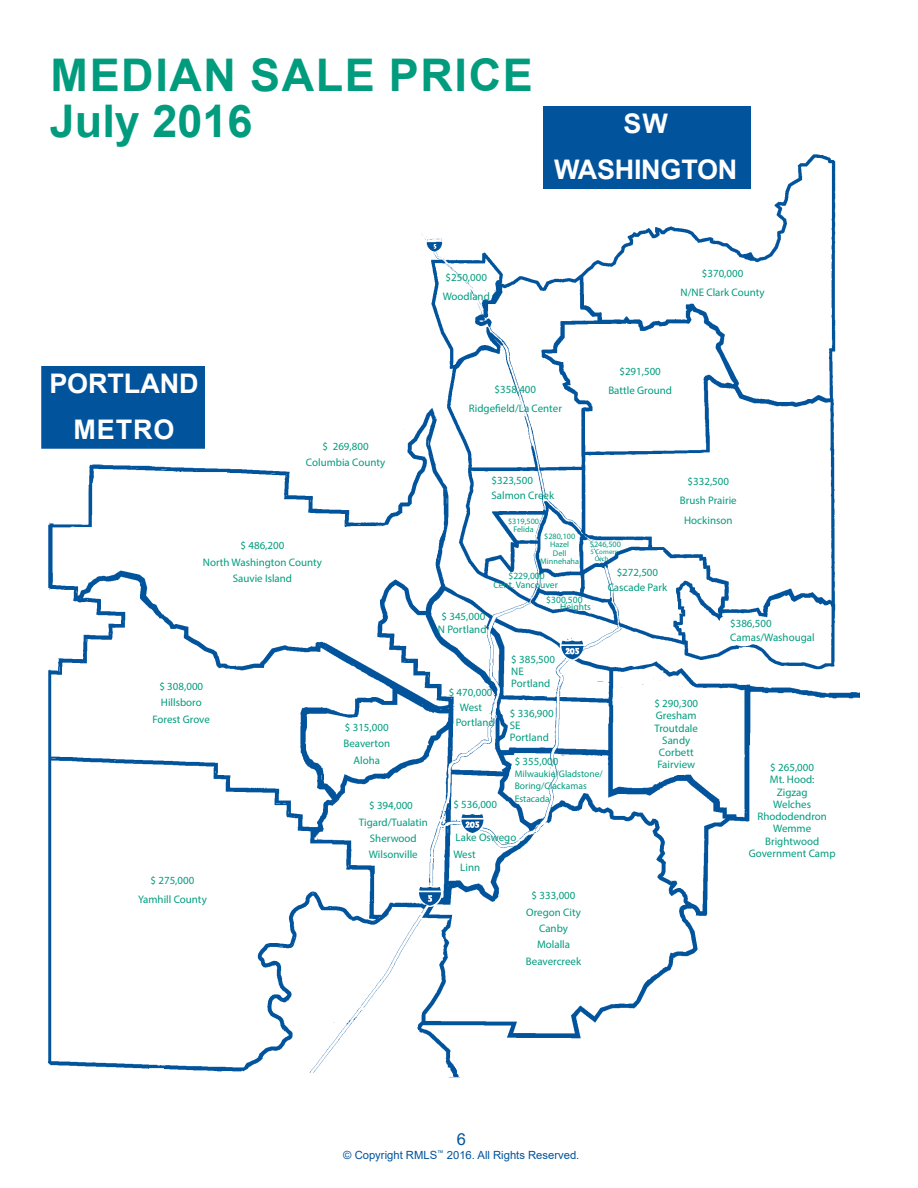
<style>
.page{position:relative;width:918px;height:1188px;background:#fff}
.page>*{position:absolute;margin:0;border:0;box-sizing:border-box;transform-origin:0 0}
.t1{font:700 45px/45.8px "Arial";letter-spacing:.035em;color:#009c7d}
.t2{font:700 27px/45.8px "Arial";letter-spacing:-.005em;color:#fff;text-align:center}
.t3{font:16.5px "Arial";color:#01539c}
.t4{font:11.25px "Arial";color:#01539c}
.t5{font:10.95px/12.3px "Helvetica";color:#009c7d;text-align:center}
.t6{font:9.6px/12.3px "Helvetica";color:#009c7d}
.t7{font:8.25px/8.2px "Helvetica";color:#009c7d;text-align:center}
.t8{font:6.75px/6.8px "Helvetica";color:#009c7d;text-align:center}
</style>
<div class="page">
<img style="left:47px;top:154px;width:812px;height:924px">
<svg style="left:719px;top:615px;width:41px;height:34px"></svg>
<div style="left:41px;top:366px;width:164px;height:83px;background:#01539c;border:2px solid #01539c"></div>
<div style="left:543px;top:106px;width:208px;height:83px;background:#01539c"></div>
<h1 class="t1" style="left:50px;top:53px;width:484px">MEDIAN SALE PRICE<br>July 2016</h1>
<h2 class="t2" style="left:554px;top:101px;width:185px">SW<br>WASHINGTON</h2>
<p class="t5" style="left:443px;top:267px;width:49px;line-height:19px;text-align:left">$250,000<br>Woodland</p>
<p class="t5" style="left:681px;top:263px;width:86px;line-height:19px">$370,000<br>N/NE Clark County</p>
<h2 class="t2" style="left:49px;top:361px;width:151px">PORTLAND<br>METRO</h2>
<p class="t5" style="left:306px;top:438px;width:81px;line-height:16.4px">$ 269,800<br>Columbia County</p>
<p class="t5" style="left:203px;top:537px;width:120px;line-height:16.4px">$ 486,200<br>North Washington County<br>Sauvie Island</p>
<p class="t5" style="left:153px;top:678px;width:59px;line-height:16.4px">$ 308,000<br>Hillsboro<br>Forest Grove</p>
<p class="t5" style="left:138px;top:871px;width:70px;line-height:19px">$ 275,000<br>Yamhill County</p>
<p class="t5" style="left:343px;top:719px;width:48px;line-height:16.4px">$ 315,000<br>Beaverton<br>Aloha</p>
<p class="t5" style="left:359px;top:797px;width:70px;line-height:16.4px">$ 394,000<br>Tigard/Tualatin<br>Sherwood<br>Wilsonville</p>
<p class="t5" style="left:469px;top:379px;width:95px;line-height:19px">$358,400<br>Ridgefield/La Center</p>
<p class="t5" style="left:608px;top:362px;width:65px;line-height:19px">$291,500<br>Battle Ground</p>
<p class="t5" style="left:492px;top:473px;width:64px;line-height:15px;text-align:left">$323,500<br>Salmon Creek</p>
<p class="t7" style="left:508px;top:517px;width:33px">$319,500<br>Felida</p>
<p class="t7" style="left:540px;top:532px;width:40px">$280,100<br>Hazel<br>Dell<br>Minnehaha</p>
<p class="t7" style="left:590px;top:540px;width:33px">$246,500</p>
<p class="t8" style="left:590px;top:548px;width:29px">5 Corners<br>Orch.</p>
<p class="t6" style="left:493px;top:572px;width:66px;line-height:8.2px;text-align:center">$229,000<br>Cent. Vancouver</p>
<p class="t5" style="left:608px;top:565px;width:61px;line-height:15px">$272,500<br>Cascade Park</p>
<p class="t5" style="left:438px;top:610px;width:50px">$ 345,000<br>N Portland</p>
<p class="t6" style="left:560px;top:597px;width:32px;line-height:6.8px;text-indent:-14px">$300,500<br>Heights</p>
<p class="t5" style="left:680px;top:472px;width:58px;line-height:19px">$332,500<br>Brush Prairie<br>Hockinson</p>
<p class="t5" style="left:730px;top:615px;width:86px;line-height:15px;text-align:left">$386,500<br>Camas/Washougal</p>
<p class="t5" style="left:511px;top:653px;width:45px;text-align:left">$ 385,500<br>NE<br>Portland</p>
<p class="t5" style="left:510px;top:707px;width:45px;text-align:left">$ 336,900<br>SE<br>Portland</p>
<p class="t5" style="left:654px;top:697px;width:45px">$ 290,300<br>Gresham<br>Troutdale<br>Sandy<br>Corbett<br>Fairview</p>
<p class="t5" style="left:449px;top:686px;width:45px">$ 470,000</p>
<p class="t5" style="left:460px;top:701px;width:24px">West</p>
<p class="t5" style="left:456px;top:716px;width:41px">Portland</p>
<p class="t5" style="left:515px;top:755px;width:45px">$ 355,000</p>
<p class="t6" style="left:515px;top:768px;width:90px">Milwaukie/Gladstone/<br>Boring/Clackamas<br>Estacada</p>
<p class="t5" style="left:453px;top:798px;width:45px">$ 536,000</p>
<p class="t5" style="left:453px;top:828px;width:65px;line-height:17.7px;text-align:left">Lake Oswego<br>West</p>
<p class="t5" style="left:460px;top:861px;width:21px">Linn</p>
<p class="t5" style="left:526px;top:887px;width:57px;line-height:16.4px">$ 333,000<br>Oregon City<br>Canby<br>Molalla<br>Beavercreek</p>
<p class="t5" style="left:749px;top:761px;width:88px">$ 265,000<br>Mt. Hood:<br>Zigzag<br>Welches<br>Rhododendron<br>Wemme<br>Brightwood<br>Government Camp</p>
<h3 class="t3" style="left:457px;top:1130px;width:11px">6</h3>
<p class="t4" style="left:343px;top:1149px;width:238px">© Copyright RMLS<sup>™</sup> 2016. All Rights Reserved.</p>
</div>
